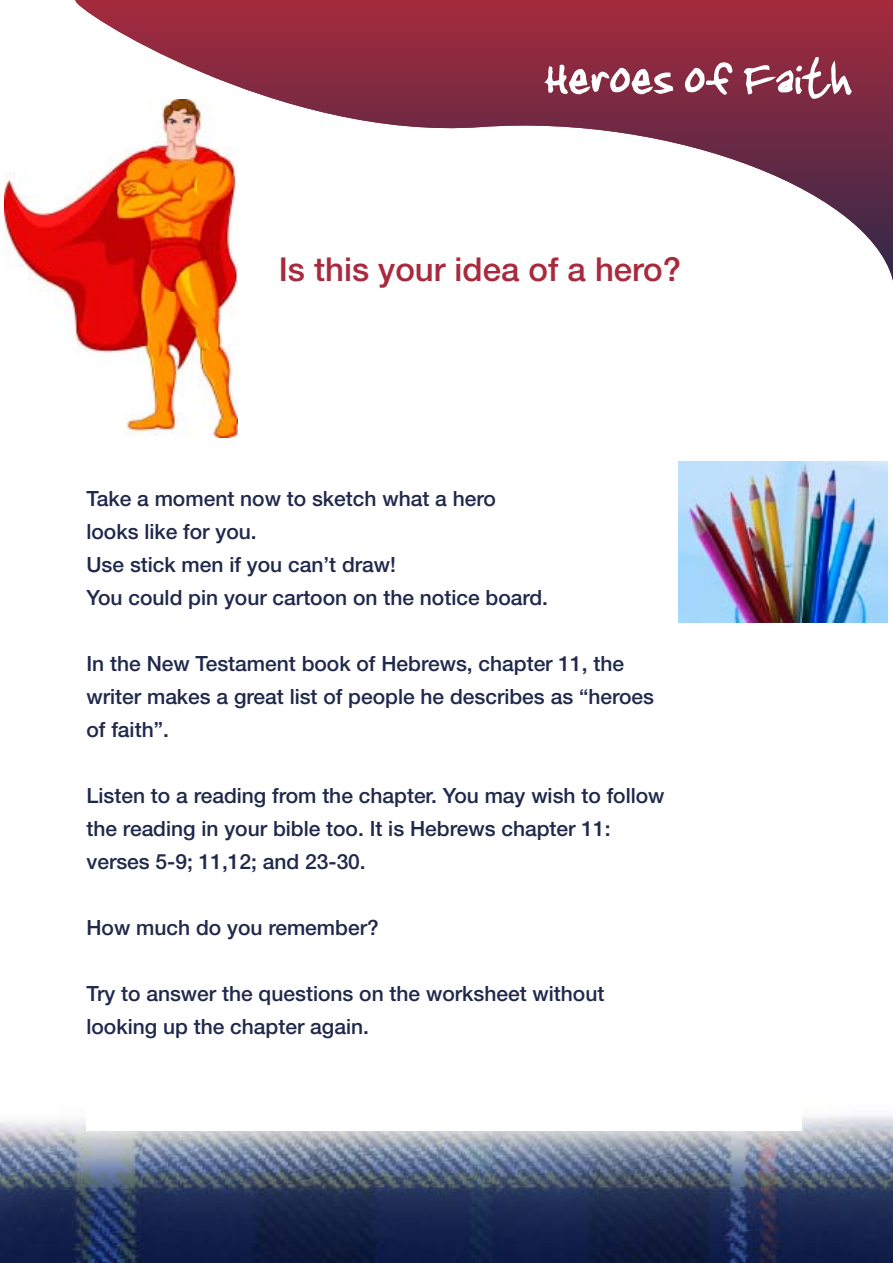
<style>
.page{position:relative;width:893px;height:1263px;background:#fff}
.page>*{position:absolute;margin:0;border:0;box-sizing:border-box;transform-origin:0 0}
.t1{font:63px "Jenkinsv 20 Thik";color:#fff}
.t2{font:500 33px "Helvetica Neue";color:#a82a3d}
.t3{font:500 21px/33px "Helvetica Neue";color:#20294b}
</style>
<div class="page">
<img style="left:0;top:1115px;width:892px;height:147px">
<svg style="left:75px;top:0;width:818px;height:295px"></svg>
<div style="left:86px;top:392px;width:716px;height:738px;background:#fff"></div>
<img style="left:679px;top:461px;width:209px;height:162px">
<img style="left:5px;top:100px;width:232px;height:337px">
<h1 class="t1" style="left:545px;top:43px;width:307px">Heroes of Faith</h1>
<h2 class="t2" style="left:279px;top:257px;width:404px">Is this your idea of a hero?</h2>
<p class="t3" style="left:86px;top:484px;width:463px">Take a moment now to sketch what a hero looks like for you.<br>Use stick men if you can’t draw!<br>You could pin your cartoon on the notice board.</p>
<p class="t3" style="left:86px;top:649px;width:569px">In the New Testament book of Hebrews, chapter 11, the writer makes a great list of people he describes as “heroes of faith”.</p>
<p class="t3" style="left:86px;top:781px;width:580px">Listen to a reading from the chapter. You may wish to follow the reading in your bible too. It is Hebrews chapter 11: verses 5-9; 11,12; and 23-30.</p>
<p class="t3" style="left:86px;top:913px;width:294px">How much do you remember?</p>
<p class="t3" style="left:86px;top:979px;width:519px">Try to answer the questions on the worksheet without looking up the chapter again.</p>
</div>
